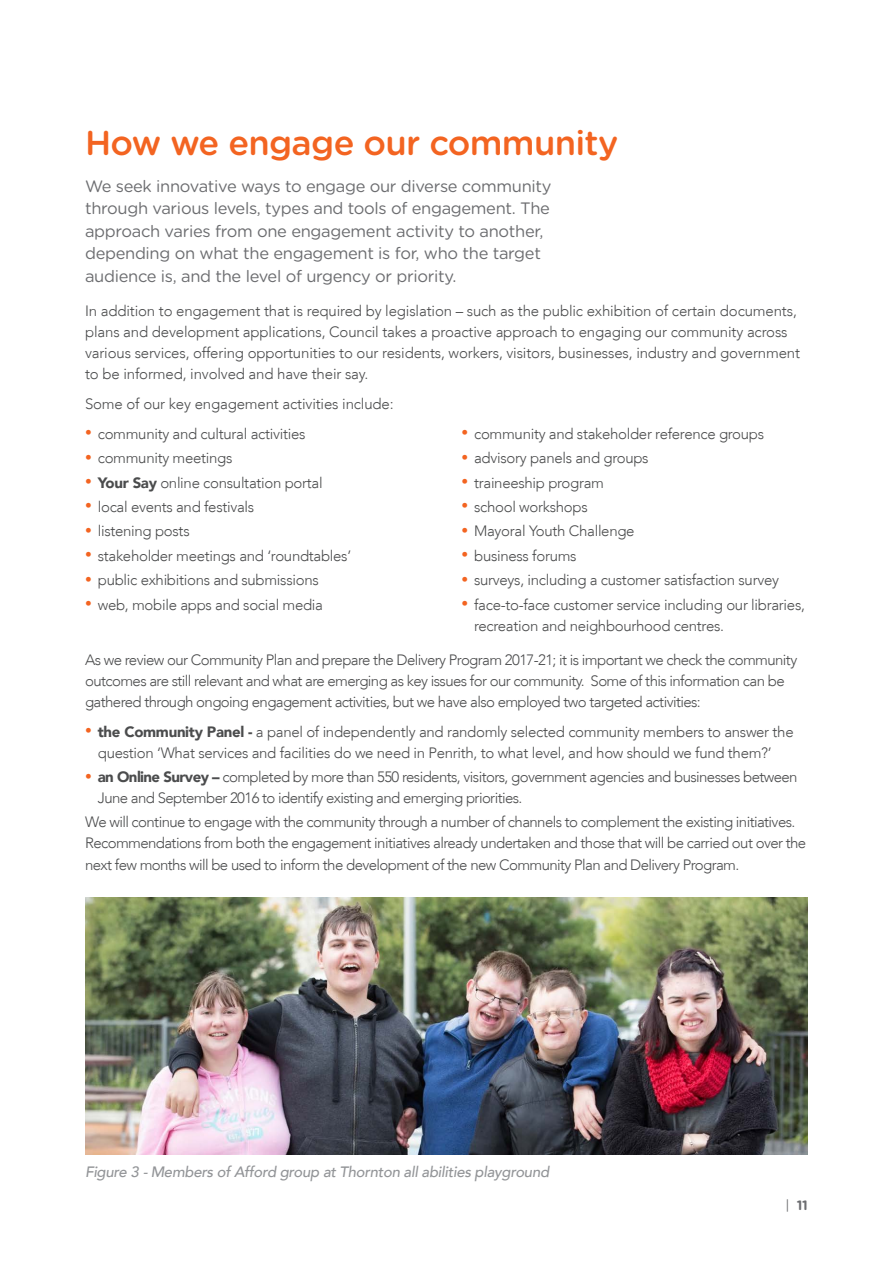
<style>
.page{position:relative;width:893px;height:1263px;background:#fff}
.page>*{position:absolute;margin:0;border:0;box-sizing:border-box;transform-origin:0 0}
.t1{font:500 34.5px "Gotham Rounded";letter-spacing:-.02em;color:#f36421}
.Gotham_Standout{font:16.5px/22.5px "Gotham Rounded";letter-spacing:-.02em;color:#6c6d70}
.Body_10pt{font:300 15px/21px "Avenir LT";letter-spacing:-.02em;color:#4b4c4d}
.Body_10pt-2{font:300 15px/21px "Avenir LT";letter-spacing:-.04em;color:#4b4c4d}
.Picture_caption{font:italic 500 15px "Avenir LT";letter-spacing:-.02em;color:#939598}
.t2{font:700 13.5px "Gotham Rounded";color:#6c6d70}
.s1{font-size:13.5px;color:#f36421}
.s2{font-weight:900;font-size:13.5px;color:#f36421}
.s3{font-weight:900}
.s4{font-weight:400}
</style>
<div class="page">
<img style="left:85px;top:897px;width:723px;height:258px">
<h2 class="t1" style="left:85px;top:118px;width:535px">How we engage our community</h2>
<p class="Gotham_Standout" style="left:85px;top:174px;width:468px">We seek innovative ways to engage our diverse community through various levels, types and tools of engagement. The approach varies from one engagement activity to another, depending on what the engagement is for, who the target audience is, and the level of urgency or priority.</p>
<p class="Body_10pt" style="left:85px;top:301px;width:716px">In addition to engagement that is required by legislation – such as the public exhibition of certain documents, plans and development applications, Council takes a proactive approach to engaging our community across various services, offering opportunities to our residents, workers, visitors, businesses, industry and government to be informed, involved and have their say.</p>
<p class="Body_10pt" style="left:85px;top:393px;width:310px">Some of our key engagement activities include:</p>
<p class="Body_10pt" style="left:85px;top:423px;width:222px"><span class="s1">•</span> community and cultural activities</p>
<p class="Body_10pt" style="left:85px;top:447px;width:149px"><span class="s1">•</span> community meetings</p>
<p class="Body_10pt" style="left:85px;top:472px;width:239px"><span class="s2">•</span> <span class="s3">Your Say</span> online consultation portal</p>
<p class="Body_10pt" style="left:85px;top:496px;width:171px"><span class="s1">•</span> local events and festivals</p>
<p class="Body_10pt" style="left:85px;top:521px;width:106px"><span class="s1">•</span> listening posts</p>
<p class="Body_10pt" style="left:85px;top:545px;width:268px"><span class="s1">•</span> stakeholder meetings and ‘roundtables’</p>
<p class="Body_10pt" style="left:85px;top:569px;width:235px"><span class="s1">•</span> public exhibitions and submissions</p>
<p class="Body_10pt" style="left:85px;top:594px;width:239px"><span class="s1">•</span> web, mobile apps and social media</p>
<p class="Body_10pt" style="left:461px;top:423px;width:304px"><span class="s1">•</span> community and stakeholder reference groups</p>
<p class="Body_10pt" style="left:461px;top:447px;width:189px"><span class="s1">•</span> advisory panels and groups</p>
<p class="Body_10pt" style="left:461px;top:472px;width:144px"><span class="s1">•</span> traineeship program</p>
<p class="Body_10pt" style="left:461px;top:496px;width:128px"><span class="s1">•</span> school workshops</p>
<p class="Body_10pt" style="left:461px;top:521px;width:175px"><span class="s1">•</span> Mayoral Youth Challenge</p>
<p class="Body_10pt" style="left:461px;top:545px;width:117px"><span class="s1">•</span> business forums</p>
<p class="Body_10pt" style="left:461px;top:569px;width:319px"><span class="s1">•</span> surveys, including a customer satisfaction survey</p>
<p class="Body_10pt" style="left:474px;top:594px;width:332px;text-indent:-13px"><span class="s1">•</span> face-to-face customer service including our libraries, recreation and neighbourhood centres.</p>
<p class="Body_10pt-2" style="left:85px;top:649px;width:714px">As we review our Community Plan and prepare the Delivery Program 2017-21; it is important we check the community outcomes are still relevant and what are emerging as key issues for our community. Some of this information can be gathered through ongoing engagement activities, but we have also employed two targeted activities:</p>
<p class="Body_10pt" style="left:98px;top:721px;width:697px;text-indent:-13px"><span class="s2">•</span> <span class="s3">the Community Panel -</span> a panel of independently and randomly selected community members to answer the question ‘What services and facilities do we need in Penrith, to what level, and how should we fund them?’</p>
<p class="Body_10pt-2" style="left:98px;top:766px;width:701px;text-indent:-13px"><span class="s2">•</span> <span class="s3">an Online Survey –</span> completed by more than 550 residents, visitors, government agencies and businesses between<br>June and September 2016 to identify existing and emerging priorities.</p>
<p class="Body_10pt-2" style="left:85px;top:812px;width:723px">We will continue to engage with the community through a number of channels to complement the existing initiatives.<br>Recommendations from both the engagement initiatives already undertaken and those that will be carried out over the next few months will be used to inform the development of the new Community Plan and Delivery Program.</p>
<p class="Picture_caption" style="left:85px;top:1163px;width:466px">Figure 3 - Members of Afford group at Thornton all abilities playground</p>
<p class="t2" style="left:785px;top:1195px;width:24px"><span class="s4">|</span> 11</p>
</div>
